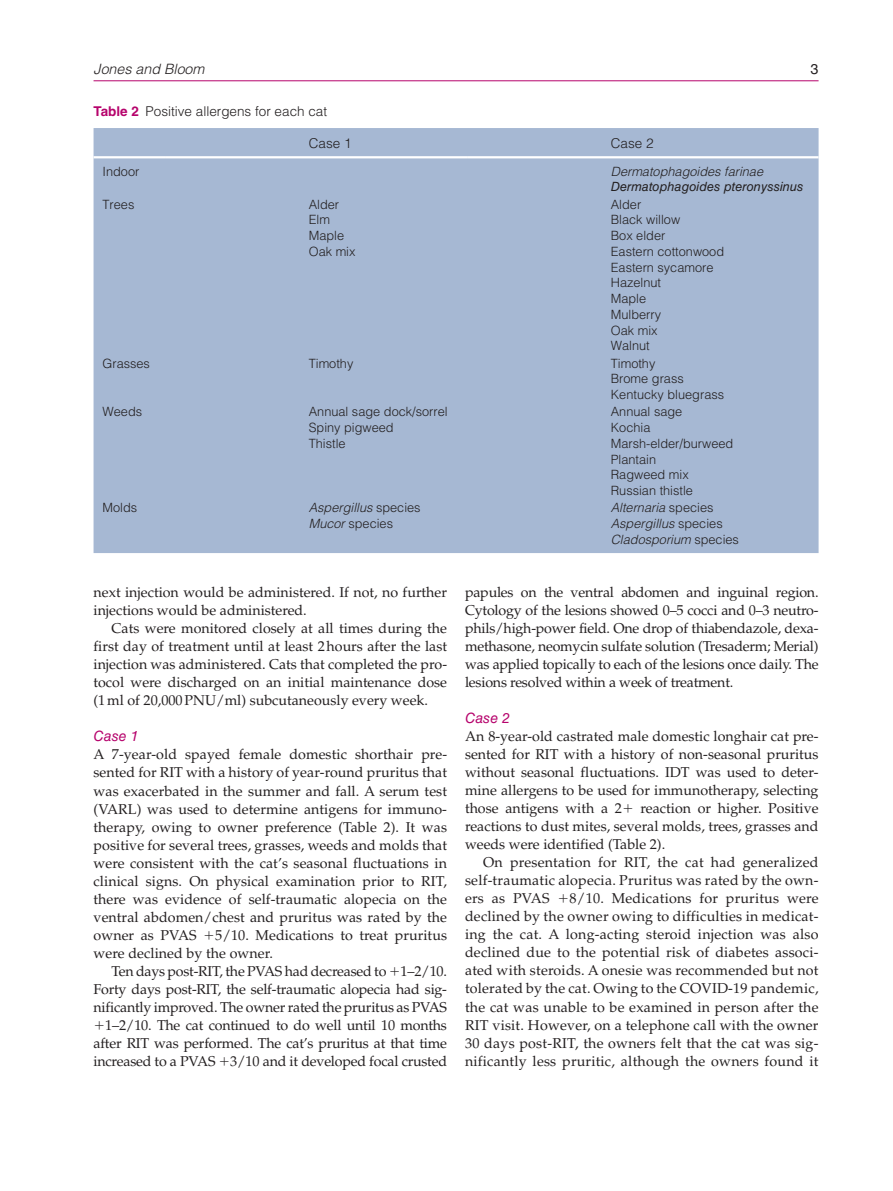
<style>
.page{position:relative;width:893px;height:1191px;background:#fff}
.page>*{position:absolute;margin:0;border:0;box-sizing:border-box;transform-origin:0 0}
.t1{font:14.25px/18px "Palatino LT Std";color:#231f20;text-align:justify}
.t2{font:italic 300 14.25px "Helvetica LT Std";color:#231f20}
.t3{font:italic 14.25px "Helvetica LT Std";color:#b6036c}
.t4{font:14.25px "Helvetica LT Std";color:#231f20}
.t5{font:300 13.5px "Helvetica LT Std";color:#231f20}
.t6{font:300 12.75px/15.8px "Helvetica LT Std";color:#231f20}
.t7{font:italic 300 12.75px/15.8px "Helvetica LT Std";color:#231f20}
.t8{font:italic 12.75px "Helvetica LT Std";color:#231f20}
.s1{font-weight:700;color:#b6036c}
.s2{font-style:normal}
</style>
<div class="page">
<hr style="left:94px;top:80px;width:725px;height:1px;background:#b6036c">
<div style="left:94px;top:128px;width:725px;height:425px;background:#a6b8d3"></div>
<hr style="left:94px;top:156px;width:71px;height:2px;background:#fff">
<hr style="left:165px;top:156px;width:302px;height:2px;background:#fff">
<hr style="left:467px;top:156px;width:352px;height:2px;background:#fff">
<p class="t2" style="left:94px;top:60px;width:112px">Jones and Bloom</p>
<p class="t4" style="left:811px;top:61px;width:9px">3</p>
<p class="t5" style="left:94px;top:103px;width:235px"><span class="s1">Table 2</span> Positive allergens for each cat</p>
<p class="t5" style="left:309px;top:135px;width:44px">Case 1</p>
<p class="t5" style="left:611px;top:135px;width:44px">Case 2</p>
<p class="t6" style="left:103px;top:163px;width:38px">Indoor</p>
<p class="t7" style="left:611px;top:163px;width:154px">Dermatophagoides farinae</p>
<p class="t8" style="left:611px;top:179px;width:194px">Dermatophagoides pteronyssinus</p>
<p class="t6" style="left:103px;top:196px;width:33px">Trees</p>
<p class="t6" style="left:309px;top:196px;width:48px">Alder<br>Elm<br>Maple<br>Oak mix</p>
<p class="t6" style="left:611px;top:196px;width:115px">Alder<br>Black willow<br>Box elder<br>Eastern cottonwood<br>Eastern sycamore<br>Hazelnut<br>Maple<br>Mulberry<br>Oak mix<br>Walnut</p>
<p class="t6" style="left:103px;top:355px;width:49px">Grasses</p>
<p class="t6" style="left:309px;top:355px;width:46px">Timothy</p>
<p class="t6" style="left:611px;top:355px;width:115px">Timothy<br>Brome grass<br>Kentucky bluegrass</p>
<p class="t6" style="left:103px;top:404px;width:41px">Weeds</p>
<p class="t6" style="left:309px;top:404px;width:140px">Annual sage dock/sorrel<br>Spiny pigweed<br>Thistle</p>
<p class="t6" style="left:611px;top:404px;width:124px">Annual sage<br>Kochia<br>Marsh-elder/burweed<br>Plantain<br>Ragweed mix<br>Russian thistle</p>
<p class="t6" style="left:103px;top:500px;width:36px">Molds</p>
<p class="t7" style="left:309px;top:500px;width:113px">Aspergillus <span class="s2">species<br></span>Mucor <span class="s2">species</span></p>
<p class="t7" style="left:611px;top:500px;width:130px">Alternaria <span class="s2">species<br></span>Aspergillus <span class="s2">species<br></span>Cladosporium <span class="s2">species</span></p>
<p class="t1" style="left:94px;top:584px;width:355px">next injection would be administered. If not, no further injections would be administered.</p>
<p class="t1" style="left:94px;top:620px;width:355px;text-indent:18px">Cats were monitored closely at all times during the first day of treatment until at least 2hours after the last injection was administered. Cats that completed the pro&shy;tocol were discharged on an initial maintenance dose (1ml of 20,000PNU/ml) subcutaneously every week.</p>
<p class="t3" style="left:94px;top:728px;width:47px">Case 1</p>
<p class="t1" style="left:94px;top:746px;width:355px">A 7-year-old spayed female domestic shorthair pre&shy;sented for RIT with a history of year-round pruritus that was exacerbated in the summer and fall. A serum test (VARL) was used to determine antigens for immuno&shy;therapy, owing to owner preference (Table 2). It was positive for several trees, grasses, weeds and molds that were consistent with the cat’s seasonal fluctuations in clinical signs. On physical examination prior to RIT, there was evidence of self-traumatic alopecia on the ventral abdomen/chest and pruritus was rated by the owner as PVAS</p>
<p class="t1" style="left:94px;top:926px;width:355px;text-indent:122px">5/10. Medications to treat pruritus were declined by the owner.</p>
<p class="t1" style="left:94px;top:962px;width:355px;text-align:right">Ten days post-RIT, the PVAS had decreased to 1–2/10.<br>Forty days post-RIT, the self-traumatic alopecia had sig&shy;nificantly improved. The owner rated the pruritus as PVAS 1–2/10. The cat continued to do well until 10 months after RIT was performed. The cat’s pruritus at that time increased to a PVAS 3/10 and it developed focal crusted</p>
<p class="t1" style="left:465px;top:584px;width:355px">papules on the ventral abdomen and inguinal region.<br>Cytology of the lesions showed 0–5 cocci and 0–3 neutro&shy;phils/high-power field. One drop of thiabendazole, dexa&shy;methasone, neomycin sulfate solution (Tresaderm; Merial) was applied topically to each of the lesions once daily. The lesions resolved within a week of treatment.</p>
<p class="t3" style="left:465px;top:710px;width:47px">Case 2</p>
<p class="t1" style="left:465px;top:728px;width:355px">An 8-year-old castrated male domestic longhair cat pre&shy;sented for RIT with a history of non-seasonal pruritus without seasonal fluctuations. IDT was used to deter&shy;mine allergens to be used for immunotherapy, selecting those antigens with a 2</p>
<p class="t1" style="left:465px;top:800px;width:355px;text-indent:176px">reaction or higher. Positive reactions to dust mites, several molds, trees, grasses and weeds were identified (Table 2).</p>
<p class="t1" style="left:465px;top:854px;width:355px;text-indent:18px">On presentation for RIT, the cat had generalized self-traumatic alopecia. Pruritus was rated by the own&shy;ers as PVAS</p>
<p class="t1" style="left:465px;top:890px;width:355px;text-indent:105px">8/10. Medications for pruritus were declined by the owner owing to difficulties in medicat&shy;ing the cat. A long-acting steroid injection was also declined due to the potential risk of diabetes associ&shy;ated with steroids. A onesie was recommended but not tolerated by the cat. Owing to the COVID-19 pandemic, the cat was unable to be examined in person after the RIT visit. However, on a telephone call with the owner 30 days post-RIT, the owners felt that the cat was sig&shy;nificantly less pruritic, although the owners found it</p>
</div>
